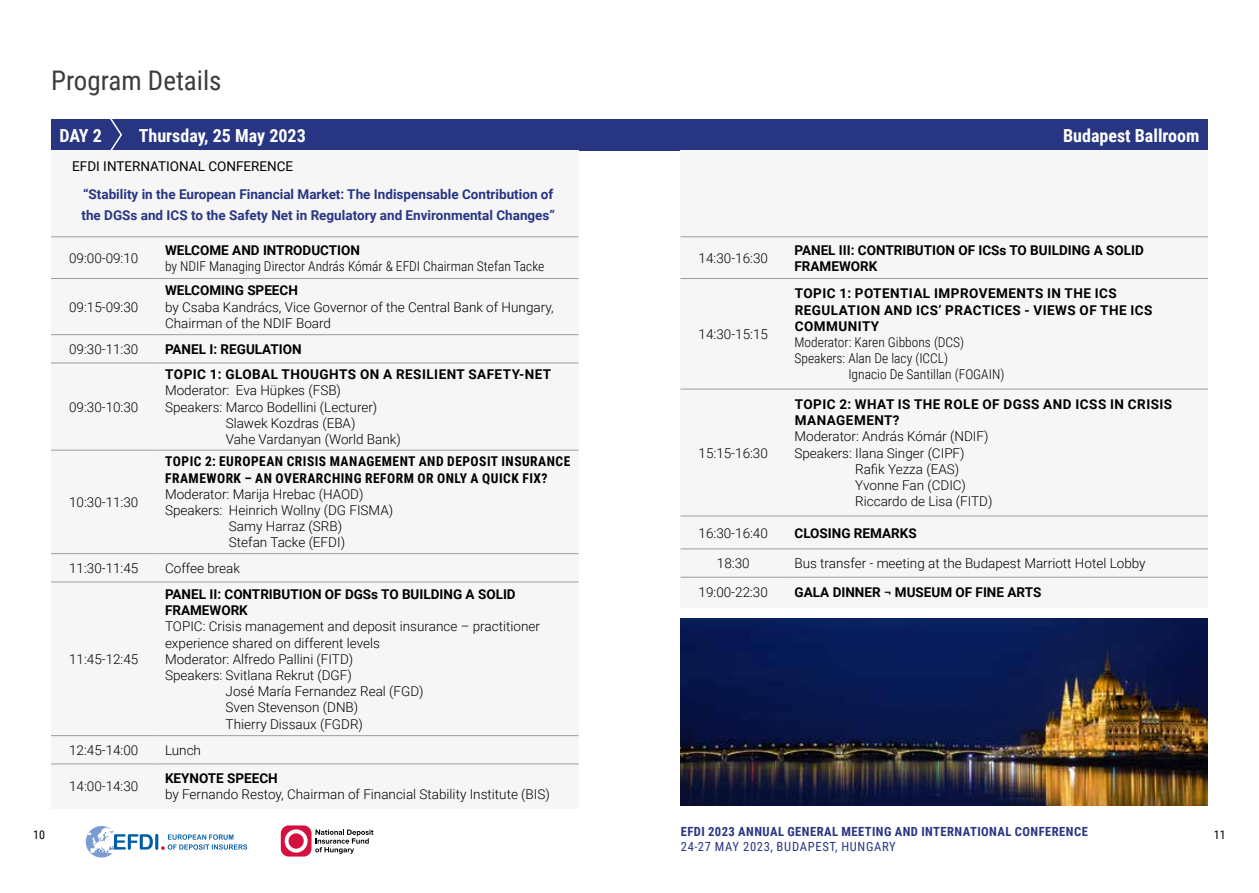
<style>
.page{position:relative;width:1259px;height:893px;background:#fff}
.page>*{position:absolute;margin:0;border:0;box-sizing:border-box;transform-origin:0 0}
.t1{font:27px "Roboto Condensed";color:#3c3c3b}
.t2{font:700 18px "Roboto Condensed";color:#fff}
.t3{font:300 13.5px/16.2px "Roboto";color:#000}
.t4{font:700 13.5px/16.2px "Roboto";color:#000}
.t5{font:700 13.5px/16.2px "Roboto";letter-spacing:.035em;color:#000}
.t6{font:300 13.5px/16.2px "Roboto Condensed";color:#000}
.t7{font:700 13.5px/21px "Roboto";color:#283583}
.t8{font:700 13.5px/16.2px "Roboto Condensed";letter-spacing:.035em;color:#000}
.t9{font:13.5px "Roboto";color:#000}
.t10{font:700 12.6px "Roboto Condensed";letter-spacing:.035em;color:#283583}
.t11{font:12.6px "Roboto Condensed";letter-spacing:.055em;color:#283583}
.t12{font:12px "Roboto Condensed";color:#000}
</style>
<div class="page">
<svg style="left:281px;top:825px;width:92px;height:31px"></svg>
<svg style="left:85px;top:826px;width:162px;height:32px"></svg>
<div style="left:51px;top:119px;width:1157px;height:32px;background:#283583"></div>
<svg style="left:107px;top:119px;width:16px;height:32px"></svg>
<div style="left:51px;top:151px;width:527px;height:658px;background:#f6f6f6"></div>
<svg style="left:156px;top:335px;width:422px;height:429px"></svg>
<hr style="left:51px;top:237px;width:105px;height:1px;background:#9d9d9c">
<hr style="left:51px;top:278px;width:105px;height:1px;background:#9d9d9c">
<hr style="left:51px;top:334px;width:105px;height:1px;background:#9d9d9c">
<hr style="left:51px;top:363px;width:105px;height:1px;background:#9d9d9c">
<hr style="left:51px;top:450px;width:105px;height:1px;background:#9d9d9c">
<hr style="left:51px;top:553px;width:105px;height:1px;background:#9d9d9c">
<hr style="left:51px;top:582px;width:105px;height:1px;background:#9d9d9c">
<hr style="left:51px;top:735px;width:105px;height:1px;background:#9d9d9c">
<hr style="left:51px;top:764px;width:105px;height:1px;background:#9d9d9c">
<hr style="left:156px;top:237px;width:422px;height:1px;background:#9d9d9c">
<hr style="left:156px;top:278px;width:422px;height:1px;background:#9d9d9c">
<hr style="left:156px;top:334px;width:422px;height:1px;background:#9d9d9c">
<hr style="left:156px;top:363px;width:422px;height:1px;background:#9d9d9c">
<hr style="left:156px;top:450px;width:422px;height:1px;background:#9d9d9c">
<hr style="left:156px;top:553px;width:422px;height:1px;background:#9d9d9c">
<hr style="left:156px;top:582px;width:422px;height:1px;background:#9d9d9c">
<hr style="left:156px;top:735px;width:422px;height:1px;background:#9d9d9c">
<hr style="left:156px;top:764px;width:422px;height:1px;background:#9d9d9c">
<div style="left:680px;top:151px;width:528px;height:457px;background:#f6f6f6"></div>
<svg style="left:786px;top:388px;width:422px;height:189px"></svg>
<hr style="left:680px;top:237px;width:106px;height:1px;background:#9d9d9c">
<hr style="left:786px;top:237px;width:422px;height:1px;background:#9d9d9c">
<hr style="left:680px;top:278px;width:106px;height:1px;background:#9d9d9c">
<hr style="left:786px;top:278px;width:422px;height:1px;background:#9d9d9c">
<hr style="left:680px;top:389px;width:106px;height:1px;background:#9d9d9c">
<hr style="left:786px;top:389px;width:422px;height:1px;background:#9d9d9c">
<hr style="left:680px;top:516px;width:106px;height:1px;background:#9d9d9c">
<hr style="left:786px;top:516px;width:422px;height:1px;background:#9d9d9c">
<hr style="left:680px;top:549px;width:106px;height:1px;background:#9d9d9c">
<hr style="left:786px;top:549px;width:422px;height:1px;background:#9d9d9c">
<hr style="left:680px;top:577px;width:106px;height:1px;background:#9d9d9c">
<hr style="left:786px;top:577px;width:422px;height:1px;background:#9d9d9c">
<img style="left:680px;top:619px;width:528px;height:187px">
<h1 class="t1" style="left:51px;top:62px;width:172px">Program Details</h1>
<h2 class="t2" style="left:60px;top:123px;width:44px">DAY 2</h2>
<h2 class="t2" style="left:139px;top:123px;width:168px">Thursday, 25 May 2023</h2>
<h2 class="t2" style="left:1063px;top:123px;width:138px">Budapest Ballroom</h2>
<p class="t9" style="left:72px;top:156px;width:222px">EFDI INTERNATIONAL CONFERENCE</p>
<p class="t7" style="left:81px;top:184px;width:475px">“Stability in the European Financial Market: The Indispensable Contribution of the DGSs and ICS to the Safety Net in Regulatory and Environmental Changes”</p>
<p class="t3" style="left:69px;top:249px;width:71px">09:00-09:10</p>
<p class="t3" style="left:69px;top:298px;width:71px">09:15-09:30</p>
<p class="t4" style="left:165px;top:241px;width:196px">WELCOME AND INTRODUCTION</p>
<p class="t6" style="left:165px;top:257px;width:381px">by NDIF Managing Director András Kómár &amp; EFDI Chairman Stefan Tacke</p>
<p class="t4" style="left:165px;top:282px;width:134px">WELCOMING SPEECH</p>
<p class="t3" style="left:165px;top:298px;width:390px">by Csaba Kandrács, Vice Governor of the Central Bank of Hungary,<br>Chairman of the NDIF Board</p>
<p class="t3" style="left:69px;top:340px;width:71px">09:30-11:30</p>
<p class="t4" style="left:165px;top:340px;width:138px">PANEL I: REGULATION</p>
<p class="t3" style="left:69px;top:398px;width:71px">09:30-10:30</p>
<p class="t3" style="left:69px;top:494px;width:71px">10:30-11:30</p>
<p class="t5" style="left:165px;top:366px;width:387px">TOPIC 1: GLOBAL THOUGHTS ON A RESILIENT SAFETY-NET</p>
<p class="t3" style="left:165px;top:382px;width:177px">Moderator: Eva Hüpkes (FSB)</p>
<p class="t3" style="left:165px;top:398px;width:214px">Speakers: Marco Bodellini (Lecturer)</p>
<p class="t3" style="left:226px;top:414px;width:131px">Slawek Kozdras (EBA)</p>
<p class="t3" style="left:226px;top:431px;width:177px">Vahe Vardanyan (World Bank)</p>
<p class="t8" style="left:165px;top:453px;width:406px">TOPIC 2: EUROPEAN CRISIS MANAGEMENT AND DEPOSIT INSURANCE<br>FRAMEWORK – AN OVERARCHING REFORM OR ONLY A QUICK FIX?</p>
<p class="t3" style="left:165px;top:485px;width:200px">Moderator: Marija Hrebac (HAOD)</p>
<p class="t3" style="left:165px;top:502px;width:230px">Speakers: Heinrich Wollny (DG FISMA)</p>
<p class="t3" style="left:229px;top:518px;width:115px">Samy Harraz (SRB)</p>
<p class="t3" style="left:229px;top:534px;width:118px">Stefan Tacke (EFDI)</p>
<p class="t3" style="left:69px;top:559px;width:71px">11:30-11:45</p>
<p class="t3" style="left:165px;top:559px;width:77px">Coffee break</p>
<p class="t3" style="left:69px;top:650px;width:71px">11:45-12:45</p>
<p class="t4" style="left:165px;top:586px;width:352px">PANEL II: CONTRIBUTION OF DGSs TO BUILDING A SOLID<br>FRAMEWORK</p>
<p class="t3" style="left:165px;top:618px;width:376px">TOPIC: Crisis management and deposit insurance – practitioner</p>
<p class="t3" style="left:165px;top:634px;width:216px">experience shared on different levels</p>
<p class="t3" style="left:165px;top:650px;width:190px">Moderator: Alfredo Pallini (FITD)</p>
<p class="t3" style="left:165px;top:667px;width:188px">Speakers: Svitlana Rekrut (DGF)</p>
<p class="t3" style="left:226px;top:683px;width:199px">José María Fernandez Real (FGD)</p>
<p class="t3" style="left:226px;top:699px;width:134px">Sven Stevenson (DNB)</p>
<p class="t3" style="left:226px;top:715px;width:139px">Thierry Dissaux (FGDR)</p>
<p class="t3" style="left:69px;top:741px;width:71px">12:45-14:00</p>
<p class="t3" style="left:165px;top:741px;width:38px">Lunch</p>
<p class="t3" style="left:69px;top:778px;width:71px">14:00-14:30</p>
<p class="t4" style="left:165px;top:769px;width:114px">KEYNOTE SPEECH</p>
<p class="t3" style="left:165px;top:786px;width:386px">by Fernando Restoy, Chairman of Financial Stability Institute (BIS)</p>
<p class="t3" style="left:698px;top:249px;width:71px">14:30-16:30</p>
<p class="t4" style="left:794px;top:241px;width:351px">PANEL III: CONTRIBUTION OF ICSs TO BUILDING A SOLID<br>FRAMEWORK</p>
<p class="t3" style="left:698px;top:325px;width:71px">14:30-15:15</p>
<p class="t3" style="left:698px;top:444px;width:71px">15:15-16:30</p>
<p class="t5" style="left:795px;top:285px;width:359px">TOPIC 1: POTENTIAL IMPROVEMENTS IN THE ICS<br>REGULATION AND ICS’ PRACTICES - VIEWS OF THE ICS<br>COMMUNITY</p>
<p class="t6" style="left:794px;top:334px;width:171px">Moderator: Karen Gibbons (DCS)<br>Speakers: Alan De lacy (ICCL)</p>
<p class="t6" style="left:848px;top:366px;width:157px">Ignacio De Santillan (FOGAIN)</p>
<p class="t5" style="left:794px;top:396px;width:379px">TOPIC 2: WHAT IS THE ROLE OF DGSS AND ICSS IN CRISIS<br>MANAGEMENT?</p>
<p class="t3" style="left:794px;top:428px;width:195px">Moderator: András Kómár (NDIF)</p>
<p class="t3" style="left:794px;top:444px;width:172px">Speakers: Ilana Singer (CIPF)</p>
<p class="t3" style="left:855px;top:460px;width:106px">Rafik Yezza (EAS)</p>
<p class="t3" style="left:855px;top:477px;width:112px">Yvonne Fan (CDIC)</p>
<p class="t3" style="left:855px;top:493px;width:139px">Riccardo de Lisa (FITD)</p>
<p class="t3" style="left:698px;top:524px;width:71px">16:30-16:40</p>
<p class="t4" style="left:794px;top:524px;width:124px">CLOSING REMARKS</p>
<p class="t3" style="left:717px;top:555px;width:34px">18:30</p>
<p class="t3" style="left:794px;top:555px;width:353px">Bus transfer - meeting at the Budapest Marriott Hotel Lobby</p>
<p class="t3" style="left:698px;top:583px;width:71px">19:00-22:30</p>
<p class="t4" style="left:794px;top:583px;width:248px">GALA DINNER ¬ MUSEUM OF FINE ARTS</p>
<p class="t10" style="left:681px;top:823px;width:408px">EFDI 2023 ANNUAL GENERAL MEETING AND INTERNATIONAL CONFERENCE</p>
<p class="t11" style="left:681px;top:838px;width:217px">24-27 MAY 2023, BUDAPEST, HUNGARY</p>
<p class="t12" style="left:33px;top:826px;width:13px">10</p>
<p class="t12" style="left:1214px;top:826px;width:13px">11</p>
</div>
